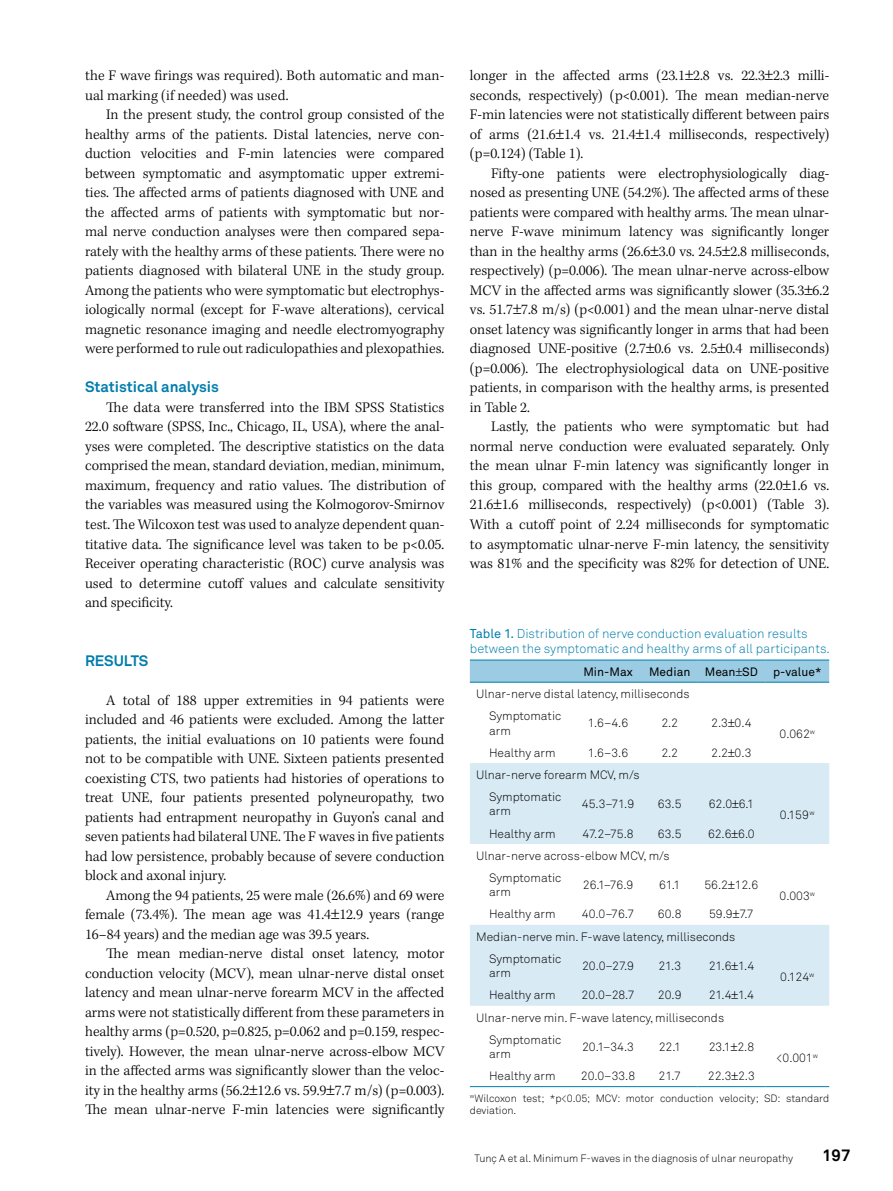
<style>
.page{position:relative;width:893px;height:1191px;background:#fff}
.page>*{position:absolute;margin:0;border:0;box-sizing:border-box;transform-origin:0 0}
.t1{font:700 16.5px "Akkurat Pro";color:#000}
.t2{font:300 15px/19.5px "Kepler Std";color:#000;text-align:justify}
.t3{font:700 15px "Akkurat Pro";color:#007dac}
.t4{font:12.75px/15.3px "Akkurat Light Pro";color:#007dac}
.t5{font:12px/22.2px "Akkurat Light Pro";color:#000}
.t6{font:12px "Akkurat Pro";color:#000}
.t7{font:10.5px/12.6px "Akkurat Light Pro";color:#000}
.s1{font-family:"Akkurat Pro"}
</style>
<div class="page">
<svg style="left:470px;top:763px;width:359px;height:242px;fill:#d8eaf4"></svg>
<hr style="left:470px;top:659px;width:104px;height:1px;background:#007dac">
<hr style="left:574px;top:659px;width:68px;height:1px;background:#007dac">
<hr style="left:642px;top:659px;width:55px;height:1px;background:#007dac">
<hr style="left:697px;top:659px;width:68px;height:1px;background:#007dac">
<hr style="left:765px;top:659px;width:64px;height:1px;background:#007dac">
<hr style="left:470px;top:682px;width:104px;height:1px;background:#007dac">
<hr style="left:574px;top:682px;width:68px;height:1px;background:#007dac">
<hr style="left:642px;top:682px;width:55px;height:1px;background:#007dac">
<hr style="left:697px;top:682px;width:68px;height:1px;background:#007dac">
<hr style="left:765px;top:682px;width:64px;height:1px;background:#007dac">
<hr style="left:765px;top:1086px;width:64px;height:1px;background:#007dac">
<hr style="left:470px;top:1086px;width:104px;height:1px;background:#007dac">
<hr style="left:574px;top:1086px;width:68px;height:1px;background:#007dac">
<hr style="left:642px;top:1086px;width:55px;height:1px;background:#007dac">
<hr style="left:697px;top:1086px;width:68px;height:1px;background:#007dac">
<svg style="left:470px;top:660px;width:359px;height:22px;background:#95c8e0"></svg>
<svg style="left:732px;top:800px;width:7px;height:8px"></svg>
<svg style="left:732px;top:830px;width:6px;height:7px"></svg>
<svg style="left:728px;top:881px;width:7px;height:8px"></svg>
<svg style="left:733px;top:910px;width:6px;height:8px"></svg>
<svg style="left:732px;top:962px;width:6px;height:8px"></svg>
<svg style="left:732px;top:991px;width:6px;height:8px"></svg>
<p class="t2" style="left:85px;top:67px;width:361px">the F wave firings was required). Both automatic and man&shy;ual marking (if needed) was used.</p>
<p class="t2" style="left:85px;top:106px;width:361px;text-indent:21px">In the present study, the control group consisted of the healthy arms of the patients. Distal latencies, nerve con&shy;duction velocities and F-min latencies were compared between symptomatic and asymptomatic upper extremi&shy;ties. The affected arms of patients diagnosed with UNE and the affected arms of patients with symptomatic but nor&shy;mal nerve conduction analyses were then compared sepa&shy;rately with the healthy arms of these patients. There were no patients diagnosed with bilateral UNE in the study group.<br>Among the patients who were symptomatic but electrophys&shy;iologically normal (except for F-wave alterations), cervical magnetic resonance imaging and needle electromyography were performed to rule out radiculopathies and plexopathies.</p>
<p class="t3" style="left:85px;top:378px;width:136px">Statistical analysis</p>
<p class="t2" style="left:85px;top:398px;width:361px;text-indent:21px">The data were transferred into the IBM SPSS Statistics 22.0 software (SPSS, Inc., Chicago, IL, USA), where the anal&shy;yses were completed. The descriptive statistics on the data comprised the mean, standard deviation, median, minimum, maximum, frequency and ratio values. The distribution of the variables was measured using the Kolmogorov-Smirnov test. The Wilcoxon test was used to analyze dependent quan&shy;titative data. The significance level was taken to be p&lt;0.05.<br>Receiver operating characteristic (ROC) curve analysis was used to determine cutoff values and calculate sensitivity and specificity.</p>
<p class="t3" style="left:85px;top:651px;width:65px">RESULTS</p>
<p class="t2" style="left:85px;top:691px;width:361px;text-indent:21px">A total of 188 upper extremities in 94 patients were included and 46 patients were excluded. Among the latter patients, the initial evaluations on 10 patients were found not to be compatible with UNE. Sixteen patients presented coexisting CTS, two patients had histories of operations to treat UNE, four patients presented polyneuropathy, two patients had entrapment neuropathy in Guyon’s canal and seven patients had bilateral UNE. The F waves in five patients had low persistence, probably because of severe conduction block and axonal injury.</p>
<p class="t2" style="left:85px;top:886px;width:361px;text-indent:21px">Among the 94 patients, 25 were male (26.6%) and 69 were female (73.4%). The mean age was 41.4 12.9 years (range 16–84 years) and the median age was 39.5 years.</p>
<p class="t2" style="left:85px;top:944px;width:361px;text-indent:21px">The mean median-nerve distal onset latency, motor conduction velocity (MCV), mean ulnar-nerve distal onset latency and mean ulnar-nerve forearm MCV in the affected arms were not statistically different from these parameters in healthy arms (p=0.520, p=0.825, p=0.062 and p=0.159, respec&shy;tively). However, the mean ulnar-nerve across-elbow MCV in the affected arms was significantly slower than the veloc&shy;ity in the healthy arms (56.2 12.6 vs. 59.9 7.7 m/s) (p=0.003).<br>The mean ulnar-nerve F-min latencies were significantly</p>
<p class="t2" style="left:470px;top:67px;width:361px">longer in the affected arms (23.1 2.8 vs. 22.3 2.3 milli&shy;seconds, respectively) (p&lt;0.001). The mean median-nerve F-min latencies were not statistically different between pairs of arms (21.6 1.4 vs. 21.4 1.4 milliseconds, respectively) (p=0.124) (Table 1).</p>
<p class="t2" style="left:470px;top:164px;width:361px;text-indent:21px">Fifty-one patients were electrophysiologically diag&shy;nosed as presenting UNE (54.2%). The affected arms of these patients were compared with healthy arms. The mean ulnar&shy;nerve F-wave minimum latency was significantly longer than in the healthy arms (26.6 3.0 vs. 24.5 2.8 milliseconds, respectively) (p=0.006). The mean ulnar-nerve across-elbow MCV in the affected arms was significantly slower (35.3 6.2 vs. 51.7 7.8 m/s) (p&lt;0.001) and the mean ulnar-nerve distal onset latency was significantly longer in arms that had been diagnosed UNE-positive (2.7 0.6 vs. 2.5 0.4 milliseconds) (p=0.006). The electrophysiological data on UNE-positive patients, in comparison with the healthy arms, is presented in Table 2.</p>
<p class="t2" style="left:470px;top:418px;width:361px;text-indent:21px">Lastly, the patients who were symptomatic but had normal nerve conduction were evaluated separately. Only the mean ulnar F-min latency was significantly longer in this group, compared with the healthy arms (22.0 1.6 vs.<br>21.6 1.6 milliseconds, respectively) (p&lt;0.001) (Table 3).<br>With a cutoff point of 2.24 milliseconds for symptomatic to asymptomatic ulnar-nerve F-min latency, the sensitivity was 81% and the specificity was 82% for detection of UNE.</p>
<p class="t4" style="left:470px;top:626px;width:361px"><span class="s1">Table 1.</span> Distribution of nerve conduction evaluation results between the symptomatic and healthy arms of all participants.</p>
<p class="t6" style="left:583px;top:664px;width:51px">Min-Max</p>
<p class="t6" style="left:649px;top:664px;width:110px">Median Mean SD</p>
<p class="t6" style="left:773px;top:664px;width:50px">p-value*</p>
<p class="t5" style="left:489px;top:683px;width:202px;text-indent:-13px">Ulnar-nerve distal latency, milliseconds<br>Symptomatic</p>
<p class="t5" style="left:489px;top:719px;width:23px">arm</p>
<p class="t5" style="left:588px;top:712px;width:42px">1.6–4.6</p>
<p class="t5" style="left:661px;top:712px;width:18px">2.2</p>
<p class="t5" style="left:711px;top:712px;width:42px">2.3 0.4</p>
<p class="t5" style="left:779px;top:723px;width:37px">0.062<sup>w</sup></p>
<p class="t5" style="left:489px;top:741px;width:68px">Healthy arm</p>
<p class="t5" style="left:588px;top:741px;width:42px">1.6–3.6</p>
<p class="t5" style="left:661px;top:741px;width:18px">2.2</p>
<p class="t5" style="left:711px;top:741px;width:42px">2.2 0.3</p>
<p class="t5" style="left:489px;top:764px;width:152px;text-indent:-13px">Ulnar-nerve forearm MCV, m/s<br>Symptomatic</p>
<p class="t5" style="left:489px;top:800px;width:23px">arm</p>
<p class="t5" style="left:582px;top:793px;width:54px">45.3–71.9</p>
<p class="t5" style="left:658px;top:793px;width:25px">63.5</p>
<p class="t5" style="left:709px;top:793px;width:47px">62.0 6.1</p>
<p class="t5" style="left:489px;top:822px;width:68px">Healthy arm</p>
<p class="t5" style="left:582px;top:822px;width:53px">47.2–75.8</p>
<p class="t5" style="left:658px;top:822px;width:25px">63.5</p>
<p class="t5" style="left:708px;top:822px;width:48px">62.6 6.0</p>
<p class="t5" style="left:489px;top:844px;width:182px;text-indent:-13px">Ulnar-nerve across-elbow MCV, m/s<br>Symptomatic</p>
<p class="t5" style="left:489px;top:881px;width:23px">arm</p>
<p class="t5" style="left:583px;top:874px;width:52px">26.1–76.9</p>
<p class="t5" style="left:659px;top:874px;width:23px">61.1</p>
<p class="t5" style="left:704px;top:874px;width:55px">56.2 12.6</p>
<p class="t5" style="left:489px;top:903px;width:68px">Healthy arm</p>
<p class="t5" style="left:582px;top:903px;width:54px">40.0–76.7</p>
<p class="t5" style="left:658px;top:903px;width:25px">60.8</p>
<p class="t5" style="left:709px;top:903px;width:46px">59.9 7.7</p>
<p class="t5" style="left:476px;top:925px;width:261px">Median-nerve min. F-wave latency, milliseconds</p>
<p class="t5" style="left:489px;top:947px;width:74px">Symptomatic</p>
<p class="t5" style="left:489px;top:962px;width:23px">arm</p>
<p class="t5" style="left:582px;top:955px;width:53px">20.0–27.9</p>
<p class="t5" style="left:658px;top:955px;width:24px">21.3</p>
<p class="t5" style="left:709px;top:955px;width:47px">21.6 1.4</p>
<p class="t5" style="left:489px;top:984px;width:68px">Healthy arm</p>
<p class="t5" style="left:581px;top:984px;width:55px">20.0–28.7</p>
<p class="t5" style="left:658px;top:984px;width:25px">20.9</p>
<p class="t5" style="left:709px;top:984px;width:47px">21.4 1.4</p>
<p class="t5" style="left:476px;top:1006px;width:249px">Ulnar-nerve min. F-wave latency, milliseconds</p>
<p class="t5" style="left:489px;top:1028px;width:74px">Symptomatic</p>
<p class="t5" style="left:489px;top:1043px;width:23px">arm</p>
<p class="t5" style="left:582px;top:1035px;width:54px">20.1–34.3</p>
<p class="t5" style="left:659px;top:1035px;width:24px">22.1</p>
<p class="t5" style="left:709px;top:1035px;width:47px">23.1 2.8</p>
<p class="t5" style="left:780px;top:804px;width:36px">0.159<sup>w</sup></p>
<p class="t5" style="left:779px;top:885px;width:37px">0.003<sup>w</sup></p>
<p class="t5" style="left:780px;top:966px;width:36px">0.124<sup>w</sup></p>
<p class="t5" style="left:777px;top:1047px;width:43px">&lt;0.001<sup>w</sup></p>
<p class="t5" style="left:489px;top:1065px;width:68px">Healthy arm</p>
<p class="t5" style="left:581px;top:1065px;width:56px">20.0–33.8</p>
<p class="t5" style="left:659px;top:1065px;width:24px">21.7</p>
<p class="t5" style="left:708px;top:1065px;width:49px">22.3 2.3</p>
<p class="t7" style="left:470px;top:1091px;width:361px"><sup>w</sup>Wilcoxon test; *p&lt;0.05; MCV: motor conduction velocity; SD: standard deviation.</p>
<p class="t7" style="left:475px;top:1151px;width:320px">Tunç A et al. Minimum F-waves in the diagnosis of ulnar neuropathy</p>
<p class="t1" style="left:822px;top:1145px;width:30px">197</p>
</div>
